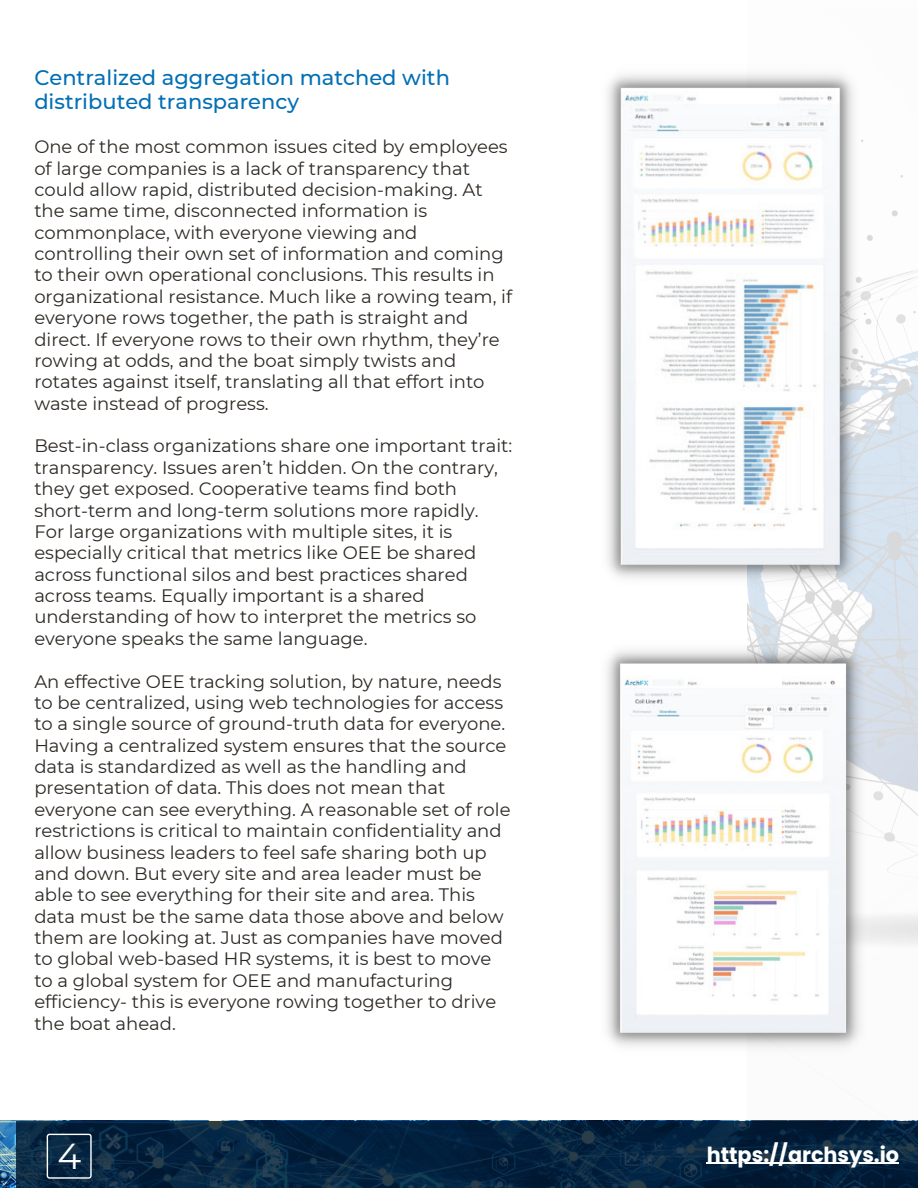
<style>
.page{position:relative;width:918px;height:1188px;background:#fff}
.page>*{position:absolute;margin:0;border:0;box-sizing:border-box;transform-origin:0 0}
.t1{font:36px "Montserrat";color:#fff}
.t2{font:500 21px/24.8px "Montserrat";color:#026fb5}
.t3{font:700 20.85px "Poppins";color:#fff}
.t4{font:18px/21.3px "Montserrat";color:#2d2823}
</style>
<div class="page">
<svg style="left:16px;top:1121px;width:902px;height:67px;background:#072540"></svg>
<img style="left:748px;top:139px;width:170px;height:806px">
<img style="left:607px;top:73px;width:253px;height:513px">
<img style="left:607px;top:640px;width:258px;height:412px">
<hr style="left:707px;top:1163px;width:192px;height:1px;background:#fff">
<svg style="left:47px;top:1134px;width:45px;height:45px;background:#223d55"></svg>
<p class="t2" style="left:34px;top:65px;width:417px">Centralized aggregation matched with distributed transparency</p>
<p class="t4" style="left:34px;top:136px;width:479px">One of the most common issues cited by employees of large companies is a lack of transparency that could allow rapid, distributed decision-making. At the same time, disconnected information is commonplace, with everyone viewing and controlling their own set of information and coming to their own operational conclusions. This results in organizational resistance. Much like a rowing team, if everyone rows together, the path is straight and direct. If everyone rows to their own rhythm, they’re rowing at odds, and the boat simply twists and rotates against itself, translating all that effort into waste instead of progress.</p>
<p class="t4" style="left:34px;top:435px;width:480px">Best-in-class organizations share one important trait: transparency. Issues aren’t hidden. On the contrary, they get exposed. Cooperative teams find both short-term and long-term solutions more rapidly.<br>For large organizations with multiple sites, it is especially critical that metrics like OEE be shared across functional silos and best practices shared across teams. Equally important is a shared understanding of how to interpret the metrics so everyone speaks the same language.</p>
<p class="t4" style="left:34px;top:670px;width:478px">An effective OEE tracking solution, by nature, needs to be centralized, using web technologies for access to a single source of ground-truth data for everyone.<br>Having a centralized system ensures that the source data is standardized as well as the handling and presentation of data. This does not mean that everyone can see everything. A reasonable set of role restrictions is critical to maintain confidentiality and allow business leaders to feel safe sharing both up and down. But every site and area leader must be able to see everything for their site and area. This data must be the same data those above and below them are looking at. Just as companies have moved to global web-based HR systems, it is best to move to a global system for OEE and manufacturing efficiency- this is everyone rowing together to drive the boat ahead.</p>
<h1 class="t1" style="left:57px;top:1134px;width:25px">4</h1>
<p class="t3" style="left:707px;top:1140px;width:194px">https://archsys.io</p>
</div>
